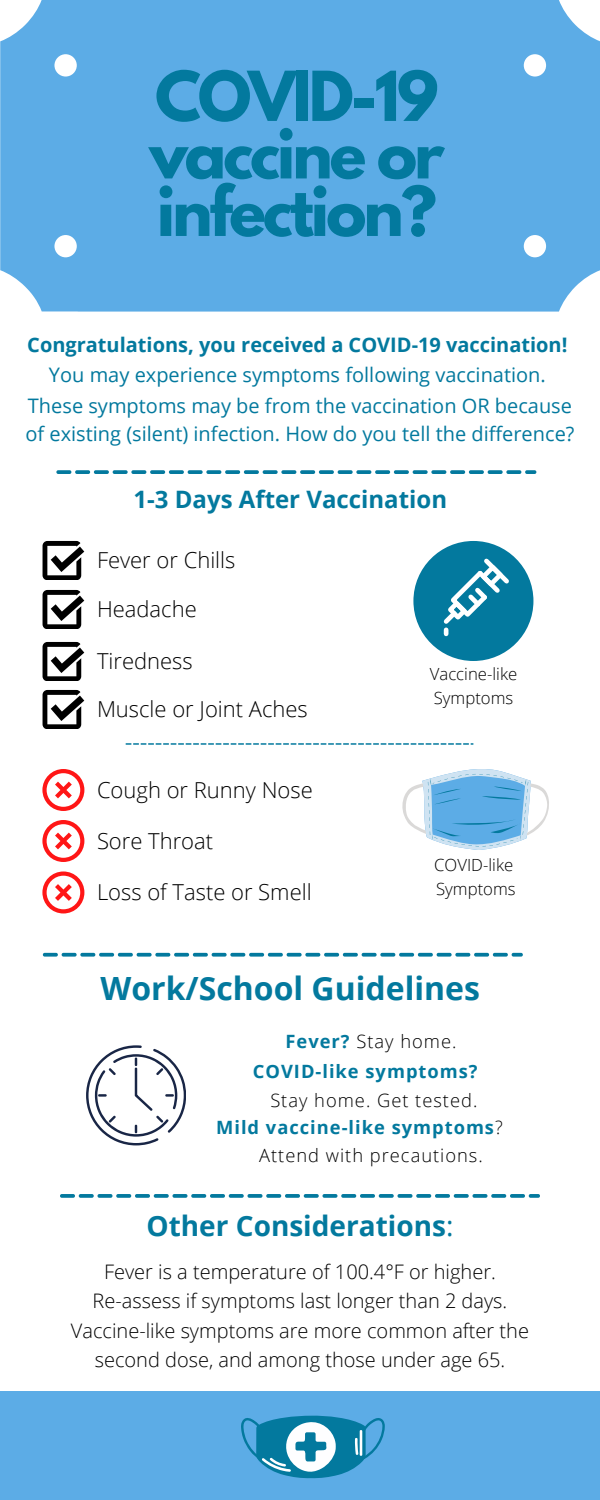
<style>
.page{position:relative;width:600px;height:1500px;background:#fff}
.page>*{position:absolute;margin:0;border:0;box-sizing:border-box;transform-origin:0 0}
.t1{font:700 60.9px/57.5px "League Spartan";letter-spacing:-.05em;color:#03799e;text-align:justify}
.t2{font:700 32px "Open Sans";color:#03799e}
.t3{font:700 28px "Open Sans";color:#03799e}
.t4{font:700 24px "Open Sans";color:#03799e}
.t5{font:300 22px "Open Sans";color:#000}
.t6{font:300 20px/29.2px "Open Sans";color:#000;text-align:center}
.t7{font:20px/27.8px "Open Sans";color:#03799e}
.t8{font:700 20px "Open Sans";color:#03799e}
.t9{font:300 18.3px "Open Sans";letter-spacing:.055em;color:#000}
.t10{font:700 18.3px "Open Sans";letter-spacing:.055em;color:#03799e}
.t11{font:300 16.7px "Open Sans";color:#000}
.s1{font-weight:700;color:#03799e}
.s2{font-weight:300;color:#000}
.s3{font-weight:400}
</style>
<div class="page">
<div style="left:0;top:1391px;width:600px;height:109px;background:#5cace6"></div>
<div style="left:0;top:0;width:600px;height:312px;background:#5cace6"></div>
<div style="left:413px;top:541px;width:120px;height:120px;background:#03799e;border-radius:50%"></div>
<svg style="left:443px;top:554px;width:70px;height:80px"></svg>
<svg style="left:241px;top:1415px;width:144px;height:63px"></svg>
<svg style="left:402px;top:769px;width:147px;height:81px"></svg>
<svg style="left:43px;top:541px;width:41px;height:39px"></svg>
<svg style="left:43px;top:590px;width:41px;height:39px"></svg>
<svg style="left:43px;top:642px;width:41px;height:39px"></svg>
<svg style="left:43px;top:690px;width:41px;height:39px"></svg>
<svg style="left:42px;top:769px;width:42px;height:42px"></svg>
<svg style="left:42px;top:820px;width:42px;height:42px"></svg>
<svg style="left:42px;top:871px;width:42px;height:42px"></svg>
<svg style="left:43px;top:953px;width:480px;height:4px"></svg>
<svg style="left:60px;top:1194px;width:480px;height:4px"></svg>
<svg style="left:86px;top:1045px;width:100px;height:100px"></svg>
<svg style="left:126px;top:743px;width:348px;height:2px"></svg>
<svg style="left:56px;top:470px;width:480px;height:4px"></svg>
<p class="t1" style="left:149px;top:75px;width:297px">COVID-19 vaccine or infection?</p>
<p class="t8" style="left:27px;top:330px;width:542px">Congratulations, you received a COVID-19 vaccination!</p>
<p class="t7" style="left:49px;top:361px;width:498px">You may experience symptoms following vaccination.</p>
<p class="t7" style="left:26px;top:392px;width:550px">These symptoms may be from the vaccination OR because of existing (silent) infection. How do you tell the difference?</p>
<p class="t4" style="left:134px;top:482px;width:315px">1-3 Days After Vaccination</p>
<p class="t5" style="left:97px;top:545px;width:140px">Fever or Chills</p>
<p class="t5" style="left:97px;top:594px;width:101px">Headache</p>
<p class="t5" style="left:97px;top:646px;width:97px">Tiredness</p>
<p class="t5" style="left:97px;top:694px;width:212px">Muscle or Joint Aches</p>
<p class="t11" style="left:430px;top:662px;width:89px">Vaccine-like</p>
<p class="t11" style="left:434px;top:686px;width:81px">Symptoms</p>
<p class="t5" style="left:97px;top:774px;width:217px">Cough or Runny Nose</p>
<p class="t5" style="left:97px;top:825px;width:118px">Sore Throat</p>
<p class="t5" style="left:97px;top:877px;width:216px">Loss of Taste or Smell</p>
<p class="t11" style="left:434px;top:853px;width:81px">COVID-like</p>
<p class="t11" style="left:436px;top:877px;width:81px">Symptoms</p>
<p class="t2" style="left:100px;top:966px;width:381px">Work/School Guidelines</p>
<p class="t9" style="left:286px;top:1028px;width:172px"><span class="s1">Fever?</span> Stay home.</p>
<p class="t10" style="left:253px;top:1059px;width:226px">COVID-like symptoms?</p>
<p class="t9" style="left:270px;top:1087px;width:209px">Stay home. Get tested.</p>
<p class="t10" style="left:216px;top:1115px;width:288px">Mild vaccine-like symptoms<span class="s2">?</span></p>
<p class="t9" style="left:259px;top:1142px;width:225px">Attend with precautions.</p>
<p class="t3" style="left:146px;top:1206px;width:309px">Other Considerations<span class="s3">:</span></p>
<p class="t6" style="left:104px;top:1257px;width:393px">Fever is a temperature of 100.4°F or higher.</p>
<p class="t6" style="left:93px;top:1286px;width:416px">Re-assess if symptoms last longer than 2 days.</p>
<p class="t6" style="left:71px;top:1315px;width:460px">Vaccine-like symptoms are more common after the second dose, and among those under age 65.</p>
</div>
